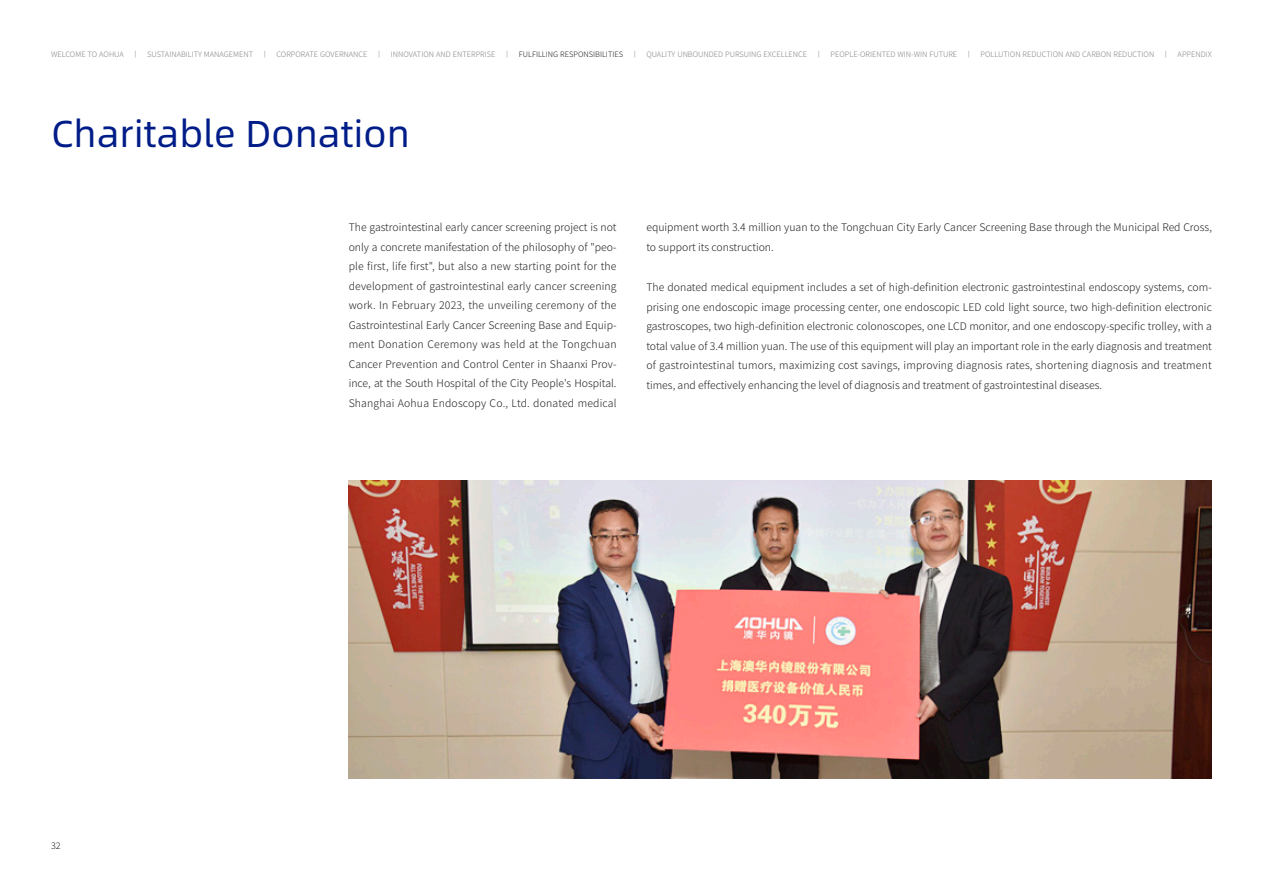
<style>
.page{position:relative;width:1263px;height:893px;background:#fff}
.page>*{position:absolute;margin:0;border:0;box-sizing:border-box;transform-origin:0 0}
.正文标题{font:37.5px "Alibaba Pu Hui Ti R";color:#001c88}
.正文内容{font:300 10.5px/19.5px "Source Han Sans CN";color:#231f20;text-align:justify}
.t1{font:300 9px "Source Han Sans CN";color:#231f20}
.t2{font:300 7.5px "Source Han Sans CN";color:#808285}
.s1{color:#231f20}
</style>
<div class="page">
<img style="left:349px;top:480px;width:863px;height:298px">
<p class="t2" style="left:51px;top:50px;width:1162px">WELCOME TO AOHUA 丨 SUSTAINABILITY MANAGEMENT 丨 CORPORATE GOVERNANCE 丨 INNOVATION AND ENTERPRISE 丨 <span class="s1">FULFILLING RESPONSIBILITIES</span> 丨 QUALITY UNBOUNDED PURSUING EXCELLENCE 丨 PEOPLE-ORIENTED WIN-WIN FUTURE 丨 POLLUTION REDUCTION AND CARBON REDUCTION 丨 APPENDIX</p>
<p class="正文标题" style="left:51px;top:105px;width:360px">Charitable Donation</p>
<p class="t1" style="left:51px;top:841px;width:11px">32</p>
<p class="正文内容" style="left:349px;top:218px;width:269px">The gastrointestinal early cancer screening project is not only a concrete manifestation of the philosophy of "peo&shy;ple first, life first", but also a new starting point for the development of gastrointestinal early cancer screening work. In February 2023, the unveiling ceremony of the Gastrointestinal Early Cancer Screening Base and Equip&shy;ment Donation Ceremony was held at the Tongchuan Cancer Prevention and Control Center in Shaanxi Prov&shy;ince, at the South Hospital of the City People's Hospital.<br>Shanghai Aohua Endoscopy Co., Ltd. donated medical</p>
<p class="正文内容" style="left:646px;top:218px;width:567px">equipment worth 3.4 million yuan to the Tongchuan City Early Cancer Screening Base through the Municipal Red Cross, to support its construction.</p>
<p class="正文内容" style="left:646px;top:278px;width:567px">The donated medical equipment includes a set of high-definition electronic gastrointestinal endoscopy systems, com&shy;prising one endoscopic image processing center, one endoscopic LED cold light source, two high-definition electronic gastroscopes, two high-definition electronic colonoscopes, one LCD monitor, and one endoscopy-specific trolley, with a total value of 3.4 million yuan. The use of this equipment will play an important role in the early diagnosis and treatment of gastrointestinal tumors, maximizing cost savings, improving diagnosis rates, shortening diagnosis and treatment times, and effectively enhancing the level of diagnosis and treatment of gastrointestinal diseases.</p>
</div>
